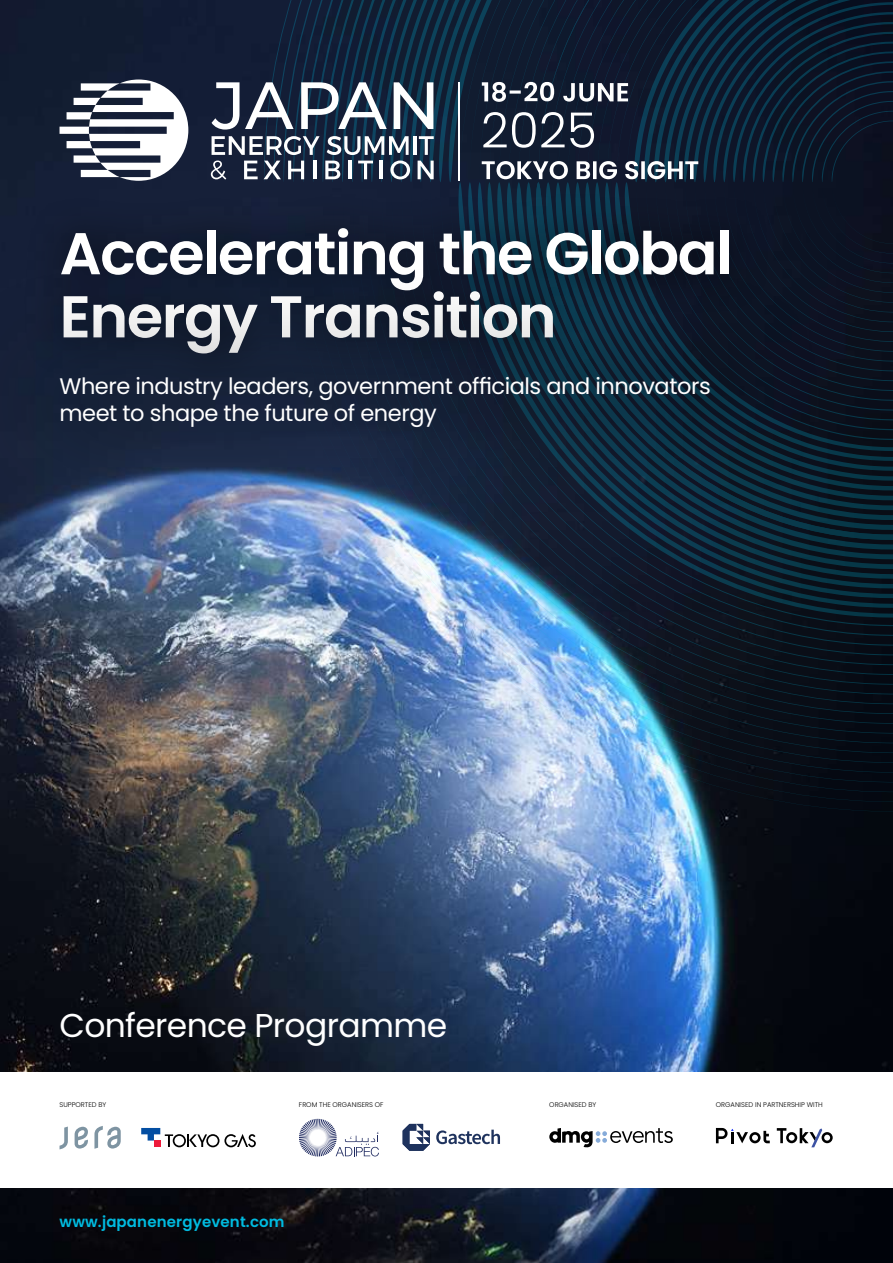
<style>
.page{position:relative;width:893px;height:1263px;background:#fff}
.page>*{position:absolute;margin:0;border:0;box-sizing:border-box;transform-origin:0 0}
.t1{font:600 58.8px/63.2px "Poppins";letter-spacing:-.025em;color:#fff}
.t2{font:33px "Poppins";letter-spacing:-.02em;color:#fff}
.t3{font:22.5px/27px "Poppins";letter-spacing:-.02em;color:#fff}
.t4{font:600 15px "Poppins";letter-spacing:.01em;color:#00bbe0}
.t5{font:300 6.75px "Poppins";color:#000}
</style>
<div class="page">
<img style="left:0;top:0;width:893px;height:1263px">
<img style="left:264px;top:0;width:629px;height:812px">
<svg style="left:212px;top:82px;width:82px;height:48px"></svg>
<svg style="left:301px;top:82px;width:86px;height:47px"></svg>
<svg style="left:394px;top:82px;width:39px;height:47px"></svg>
<svg style="left:212px;top:136px;width:108px;height:19px"></svg>
<svg style="left:327px;top:136px;width:82px;height:19px"></svg>
<hr style="left:413px;top:136px;width:3px;height:19px;background:#fff">
<svg style="left:419px;top:136px;width:15px;height:19px"></svg>
<svg style="left:211px;top:161px;width:15px;height:19px"></svg>
<svg style="left:244px;top:161px;width:14px;height:18px"></svg>
<svg style="left:264px;top:161px;width:17px;height:18px"></svg>
<svg style="left:288px;top:161px;width:16px;height:18px"></svg>
<hr style="left:313px;top:161px;width:3px;height:18px;background:#fff">
<svg style="left:325px;top:161px;width:15px;height:18px"></svg>
<hr style="left:348px;top:161px;width:3px;height:18px;background:#fff">
<svg style="left:358px;top:161px;width:15px;height:18px"></svg>
<hr style="left:380px;top:161px;width:3px;height:18px;background:#fff">
<svg style="left:390px;top:161px;width:20px;height:18px"></svg>
<svg style="left:418px;top:161px;width:16px;height:18px"></svg>
<svg style="left:60px;top:80px;width:128px;height:101px"></svg>
<svg style="left:482px;top:82px;width:146px;height:20px"></svg>
<svg style="left:483px;top:112px;width:111px;height:36px"></svg>
<svg style="left:482px;top:161px;width:216px;height:18px"></svg>
<hr style="left:458px;top:82px;width:2px;height:99px;background:#fff">
<div style="left:21px;top:190px;width:749px;height:204px;background:#000;opacity:.75"></div>
<div style="left:0;top:254px;width:836px;height:300px;background:#000;opacity:.25"></div>
<div style="left:0;top:1073px;width:893px;height:115px;background:#fff"></div>
<svg style="left:549px;top:1128px;width:124px;height:20px"></svg>
<svg style="left:716px;top:1128px;width:54px;height:15px"></svg>
<svg style="left:777px;top:1128px;width:56px;height:19px"></svg>
<svg style="left:60px;top:1126px;width:8px;height:23px"></svg>
<svg style="left:75px;top:1127px;width:13px;height:21px"></svg>
<svg style="left:94px;top:1126px;width:27px;height:23px"></svg>
<svg style="left:141px;top:1128px;width:115px;height:19px"></svg>
<svg style="left:299px;top:1119px;width:80px;height:37px"></svg>
<svg style="left:403px;top:1124px;width:27px;height:27px"></svg>
<svg style="left:436px;top:1130px;width:64px;height:14px"></svg>
<h1 class="t1" style="left:60px;top:222px;width:674px">Accelerating the Global<br>Energy Transition</h1>
<p class="t3" style="left:60px;top:372px;width:653px">Where industry leaders, government officials and innovators meet to shape the future of energy</p>
<h2 class="t2" style="left:60px;top:1007px;width:389px">Conference Programme</h2>
<p class="t5" style="left:60px;top:1100px;width:48px">SUPPORTED BY</p>
<p class="t5" style="left:299px;top:1100px;width:86px">FROM THE ORGANISERS OF</p>
<p class="t5" style="left:549px;top:1100px;width:49px">ORGANISED BY</p>
<p class="t5" style="left:716px;top:1100px;width:108px">ORGANISED IN PARTNERSHIP WITH</p>
<p class="t4" style="left:60px;top:1213px;width:227px">www.japanenergyevent.com</p>
</div>
